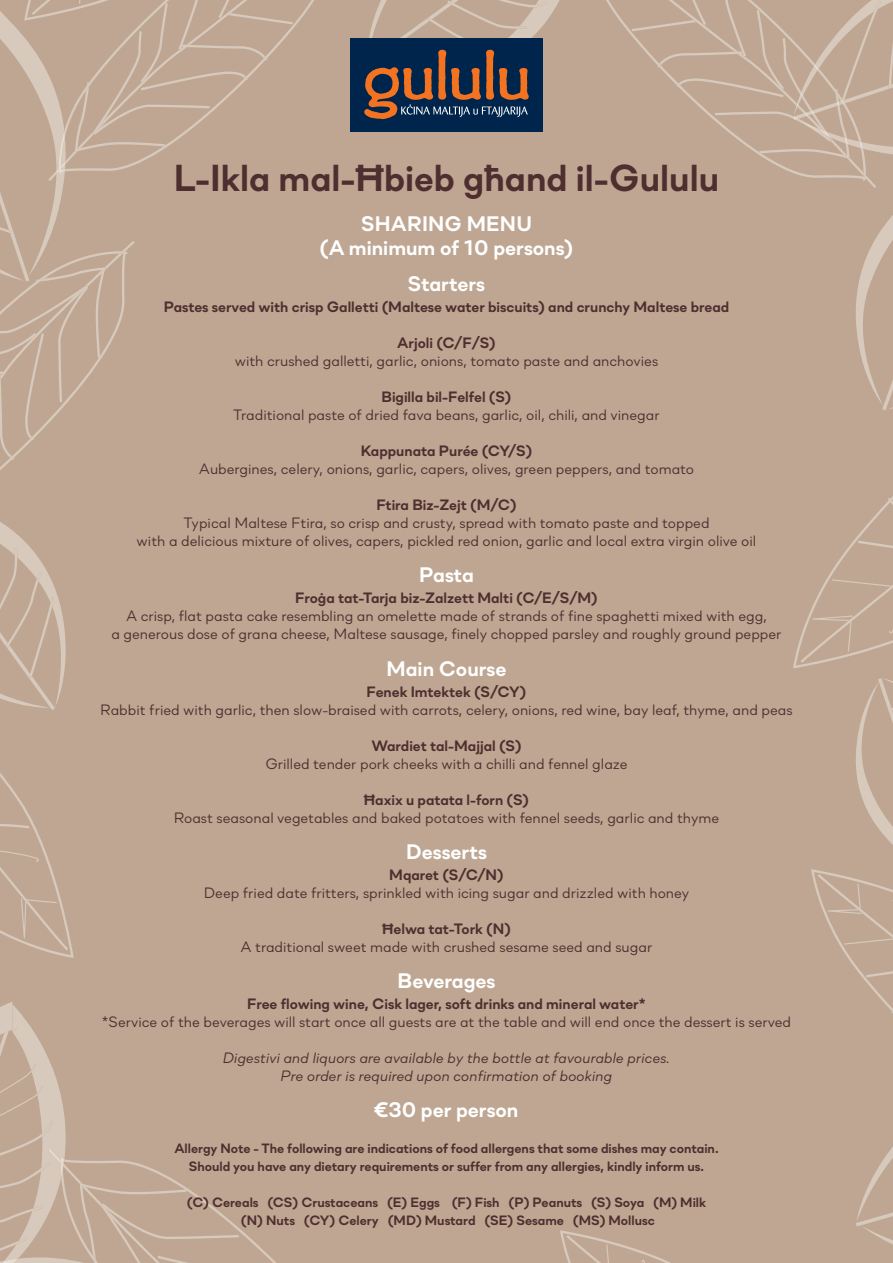
<style>
.page{position:relative;width:893px;height:1263px;background:#bea692}
.page>*{position:absolute;margin:0;border:0;box-sizing:border-box;transform-origin:0 0}
.t1{font:700 37.5px "Soin Sans Neue";color:#4e2e2f}
.t2{font:700 21px/24px "Soin Sans Neue";color:#fff;text-align:center}
.t3{font:15px/18px "Soin Sans Neue";color:#4e2e2f;text-align:center}
.t4{font:700 15px "Soin Sans Neue";color:#4e2e2f}
.t5{font:italic 15px "Soin Sans Neue";color:#4e2e2f}
.t6{font:700 13.5px/18px "Soin Sans Neue";color:#4e2e2f;text-align:center}
</style>
<div class="page">
<svg style="left:793px;top:496px;width:100px;height:172px"></svg>
<svg style="left:560px;top:1230px;width:111px;height:33px"></svg>
<svg style="left:0;top:1002px;width:276px;height:261px"></svg>
<svg style="left:0;top:0;width:314px;height:958px"></svg>
<svg style="left:632px;top:0;width:261px;height:410px"></svg>
<svg style="left:811px;top:678px;width:82px;height:335px"></svg>
<svg style="left:856px;top:1147px;width:37px;height:98px"></svg>
<div style="left:350px;top:38px;width:193px;height:94px;background:#00254c"></div>
<svg style="left:364px;top:0;width:196px;height:119px"></svg>
<p class="t1" style="left:174px;top:152px;width:547px">L-Ikla mal-Ħbieb għand il-Gululu</p>
<p class="t2" style="left:319px;top:211px;width:255px">SHARING MENU<br>(A minimum of 10 persons)</p>
<p class="t2" style="left:408px;top:271px;width:79px">Starters</p>
<p class="t4" style="left:164px;top:297px;width:567px">Pastes served with crisp Galletti (Maltese water biscuits) and crunchy Maltese bread</p>
<p class="t4" style="left:397px;top:333px;width:100px">Arjoli (C/F/S)</p>
<p class="t3" style="left:235px;top:351px;width:425px">with crushed galletti, garlic, onions, tomato paste and anchovies</p>
<p class="t4" style="left:381px;top:387px;width:132px">Bigilla bil-Felfel (S)</p>
<p class="t3" style="left:233px;top:405px;width:428px">Traditional paste of dried fava beans, garlic, oil, chili, and vinegar</p>
<p class="t4" style="left:361px;top:441px;width:173px">Kappunata Purée (CY/S)</p>
<p class="t3" style="left:199px;top:459px;width:497px">Aubergines, celery, onions, garlic, capers, olives, green peppers, and tomato</p>
<p class="t4" style="left:376px;top:495px;width:142px">Ftira Biz-Zejt (M/C)</p>
<p class="t3" style="left:137px;top:513px;width:621px">Typical Maltese Ftira, so crisp and crusty, spread with tomato paste and topped<br>with a delicious mixture of olives, capers, pickled red onion, garlic and local extra virgin olive oil</p>
<p class="t2" style="left:419px;top:562px;width:56px">Pasta</p>
<p class="t4" style="left:295px;top:588px;width:304px">Froġa tat-Tarja biz-Zalzett Malti (C/E/S/M)</p>
<p class="t3" style="left:111px;top:606px;width:672px">A crisp, flat pasta cake resembling an omelette made of strands of fine spaghetti mixed with egg,<br>a generous dose of grana cheese, Maltese sausage, finely chopped parsley and roughly ground pepper</p>
<p class="t2" style="left:386px;top:655px;width:121px">Main Course</p>
<p class="t4" style="left:366px;top:681px;width:161px">Fenek Imtektek (S/CY)</p>
<p class="t3" style="left:100px;top:699px;width:694px">Rabbit fried with garlic, then slow-braised with carrots, celery, onions, red wine, bay leaf, thyme, and peas</p>
<p class="t4" style="left:371px;top:735px;width:152px">Wardiet tal-Majjal (S)</p>
<p class="t3" style="left:265px;top:753px;width:364px">Grilled tender pork cheeks with a chilli and fennel glaze</p>
<p class="t4" style="left:364px;top:789px;width:167px">Ħaxix u patata l-forn (S)</p>
<p class="t3" style="left:174px;top:807px;width:547px">Roast seasonal vegetables and baked potatoes with fennel seeds, garlic and thyme</p>
<p class="t2" style="left:406px;top:838px;width:82px">Desserts</p>
<p class="t4" style="left:389px;top:864px;width:116px">Mqaret (S/C/N)</p>
<p class="t3" style="left:204px;top:882px;width:487px">Deep fried date fritters, sprinkled with icing sugar and drizzled with honey</p>
<p class="t4" style="left:382px;top:918px;width:130px">Ħelwa tat-Tork (N)</p>
<p class="t3" style="left:241px;top:936px;width:413px">A traditional sweet made with crushed sesame seed and sugar</p>
<p class="t2" style="left:398px;top:967px;width:99px">Beverages</p>
<p class="t4" style="left:247px;top:993px;width:400px">Free flowing wine, Cisk lager, soft drinks and mineral water*</p>
<p class="t3" style="left:102px;top:1011px;width:691px">*Service of the beverages will start once all guests are at the table and will end once the dessert is served</p>
<p class="t5" style="left:223px;top:1045px;width:449px">Digestivi and liquors are available by the bottle at favourable prices.</p>
<p class="t5" style="left:281px;top:1063px;width:333px">Pre order is required upon confirmation of booking</p>
<p class="t2" style="left:375px;top:1096px;width:145px">€30 per person</p>
<p class="t6" style="left:174px;top:1138px;width:546px">Allergy Note - The following are indications of food allergens that some dishes may contain.<br>Should you have any dietary requirements or suffer from any allergies, kindly inform us.</p>
<p class="t6" style="left:187px;top:1192px;width:521px">(C) Cereals (CS) Crustaceans (E) Eggs (F) Fish (P) Peanuts (S) Soya (M) Milk (N) Nuts (CY) Celery (MD) Mustard (SE) Sesame (MS) Mollusc</p>
</div>
